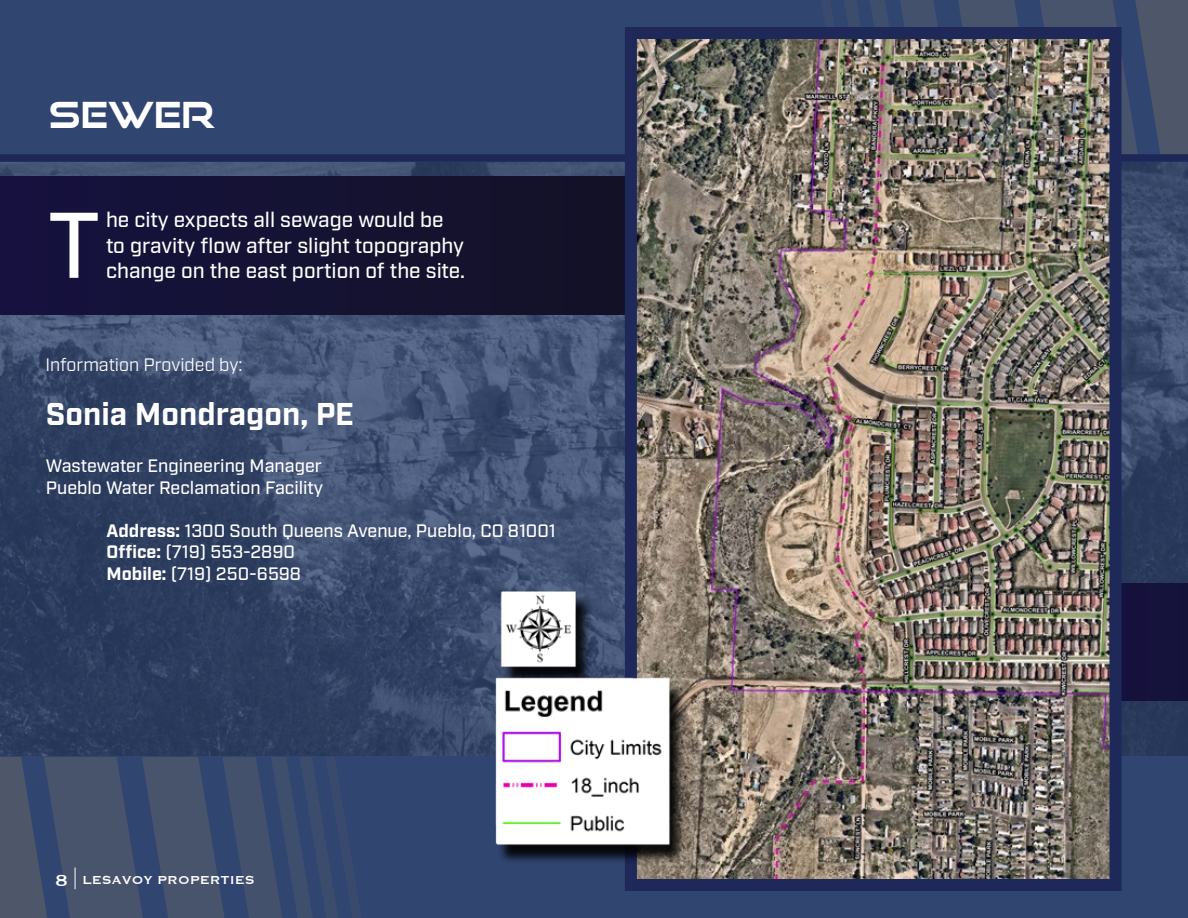
<style>
.page{position:relative;width:1188px;height:918px;background:#304570}
.page>*{position:absolute;margin:0;border:0;box-sizing:border-box;transform-origin:0 0}
.t1{font:500 93px "Industry";color:#fff}
.t2{font:700 36px "Good Times Rg";color:#fff}
.t3{font:700 31.5px "Industry";color:#fff}
.t4{font:500 21px/25.2px "Industry";color:#fff}
.t5{font:500 18px/21.6px "Industry";color:#fff}
.t6{font:18px "Industry";color:#fff}
.t7{font:15px "Copperplate";color:#fff}
.s1{font-weight:700}
.s2{font-size:21px}
</style>
<div class="page">
<svg style="left:0;top:757px;width:338px;height:161px"></svg>
<svg style="left:845px;top:0;width:343px;height:154px"></svg>
<img style="left:0;top:162px;width:1188px;height:594px">
<div style="left:0;top:176px;width:626px;height:138px;background:#151233"></div>
<div style="left:0;top:154px;width:1188px;height:8px;background:#1d2859"></div>
<div style="left:1032px;top:583px;width:156px;height:117px;background:#15123b"></div>
<img style="left:638px;top:40px;width:471px;height:838px">
<div style="left:625px;top:27px;width:497px;height:864px;border:12px solid #1e2859"></div>
<img style="left:471px;top:569px;width:258px;height:322px">
<h2 class="t2" style="left:49px;top:93px;width:167px">SEWER</h2>
<h1 class="t1" style="left:48px;top:190px;width:54px">T</h1>
<p class="t4" style="left:106px;top:208px;width:361px">he city expects all sewage would be to gravity flow after slight topography change on the east portion of the site.</p>
<p class="t6" style="left:45px;top:354px;width:199px">Information Provided by:</p>
<h3 class="t3" style="left:46px;top:395px;width:310px">Sonia Mondragon, PE</h3>
<p class="t5" style="left:46px;top:456px;width:279px">Wastewater Engineering Manager<br>Pueblo Water Reclamation Facility</p>
<p class="t5" style="left:107px;top:520px;width:451px"><span class="s1">Address:</span> 1300 South Queens Avenue, Pueblo, CO 81001<br><span class="s1">Office:</span> (719) 553-2890<br><span class="s1">Mobile:</span> (719) 250-6598</p>
<p class="t7" style="left:55px;top:870px;width:201px"><span class="s2">8</span> LESAVOY PROPERTIES</p>
</div>
